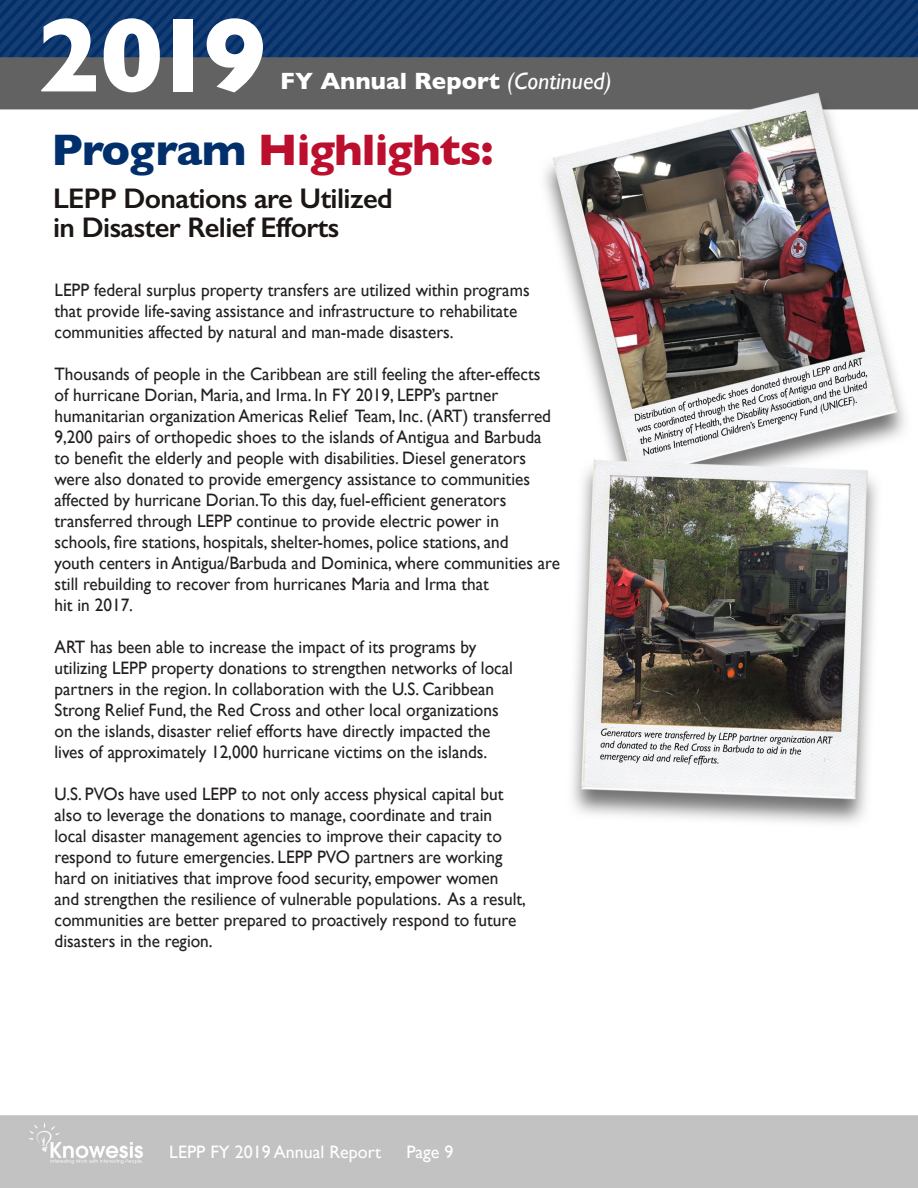
<style>
.page{position:relative;width:918px;height:1188px;background:#fff}
.page>*{position:absolute;margin:0;border:0;box-sizing:border-box;transform-origin:0 0}
.t1{font:700 106.5px "Gill Sans";color:#fff}
.t2{font:700 45px "Gill Sans";letter-spacing:-.02em;color:#bc0f2e}
.t3{font:600 28.5px/28.5px "Gill Sans";letter-spacing:-.02em;color:#1b1513}
.t4{font:700 24px "Gill Sans";color:#fff}
.t5{font:18px/21px "Gill Sans";color:#231f20;scale:.96 1}
.t6{font:18px "Gill Sans";color:#fff}
.s1{font-weight:400;font-style:italic}
.s2{color:#002f6c}
</style>
<div class="page">
<img style="left:0;top:0;width:918px;height:1188px">
<p class="t1" style="left:37px;top:-29px;width:231px">2019</p>
<p class="t4" style="left:280px;top:61px;width:333px">FY Annual Report <span class="s1">(Continued)</span></p>
<p class="t2" style="left:52px;top:114px;width:443px"><span class="s2">Program</span> Highlights:</p>
<p class="t3" style="left:53px;top:184px;width:341px">LEPP Donations are Utilized in Disaster Relief Efforts</p>
<p class="t5" style="left:55px;top:279px;width:496px">LEPP federal surplus property transfers are utilized within programs</p>
<p class="t5" style="left:55px;top:300px;width:484px">that provide life-saving assistance and infrastructure to rehabilitate</p>
<p class="t5" style="left:55px;top:321px;width:417px">communities affected by natural and man-made disasters.</p>
<p class="t5" style="left:55px;top:363px;width:508px">Thousands of people in the Caribbean are still feeling the after-effects</p>
<p class="t5" style="left:55px;top:384px;width:464px">of hurricane Dorian, Maria, and Irma. In FY 2019, LEPP’s partner</p>
<p class="t5" style="left:55px;top:405px;width:519px">humanitarian organization Americas Relief Team, Inc. (ART) transferred<br>9,200 pairs of orthopedic shoes to the islands of Antigua and Barbuda</p>
<p class="t5" style="left:55px;top:447px;width:493px">to benefit the elderly and people with disabilities. Diesel generators</p>
<p class="t5" style="left:55px;top:468px;width:497px">were also donated to provide emergency assistance to communities</p>
<p class="t5" style="left:55px;top:489px;width:472px">affected by hurricane Dorian.To this day, fuel-efficient generators</p>
<p class="t5" style="left:55px;top:510px;width:464px">transferred through LEPP continue to provide electric power in</p>
<p class="t5" style="left:55px;top:531px;width:475px">schools, fire stations, hospitals, shelter-homes, police stations, and</p>
<p class="t5" style="left:55px;top:552px;width:528px">youth centers in Antigua/Barbuda and Dominica, where communities are still rebuilding to recover from hurricanes Maria and Irma that</p>
<p class="t5" style="left:55px;top:594px;width:83px">hit in 2017.</p>
<p class="t5" style="left:55px;top:636px;width:441px">ART has been able to increase the impact of its programs by</p>
<p class="t5" style="left:55px;top:657px;width:479px">utilizing LEPP property donations to strengthen networks of local</p>
<p class="t5" style="left:55px;top:678px;width:459px">partners in the region. In collaboration with the U.S. Caribbean</p>
<p class="t5" style="left:55px;top:699px;width:464px">Strong Relief Fund, the Red Cross and other local organizations</p>
<p class="t5" style="left:55px;top:720px;width:455px">on the islands, disaster relief efforts have directly impacted the</p>
<p class="t5" style="left:55px;top:741px;width:452px">lives of approximately 12,000 hurricane victims on the islands.</p>
<p class="t5" style="left:55px;top:783px;width:469px">U.S. PVOs have used LEPP to not only access physical capital but</p>
<p class="t5" style="left:55px;top:804px;width:457px">also to leverage the donations to manage, coordinate and train</p>
<p class="t5" style="left:55px;top:825px;width:467px">local disaster management agencies to improve their capacity to</p>
<p class="t5" style="left:55px;top:846px;width:468px">respond to future emergencies. LEPP PVO partners are working</p>
<p class="t5" style="left:55px;top:867px;width:464px">hard on initiatives that improve food security, empower women</p>
<p class="t5" style="left:55px;top:888px;width:493px">and strengthen the resilience of vulnerable populations. As a result,</p>
<p class="t5" style="left:55px;top:909px;width:483px">communities are better prepared to proactively respond to future</p>
<p class="t5" style="left:55px;top:930px;width:166px">disasters in the region.</p>
<p class="t6" style="left:169px;top:1142px;width:214px">LEPP FY 2019 Annual Report</p>
<p class="t6" style="left:406px;top:1142px;width:49px">Page 9</p>
</div>
